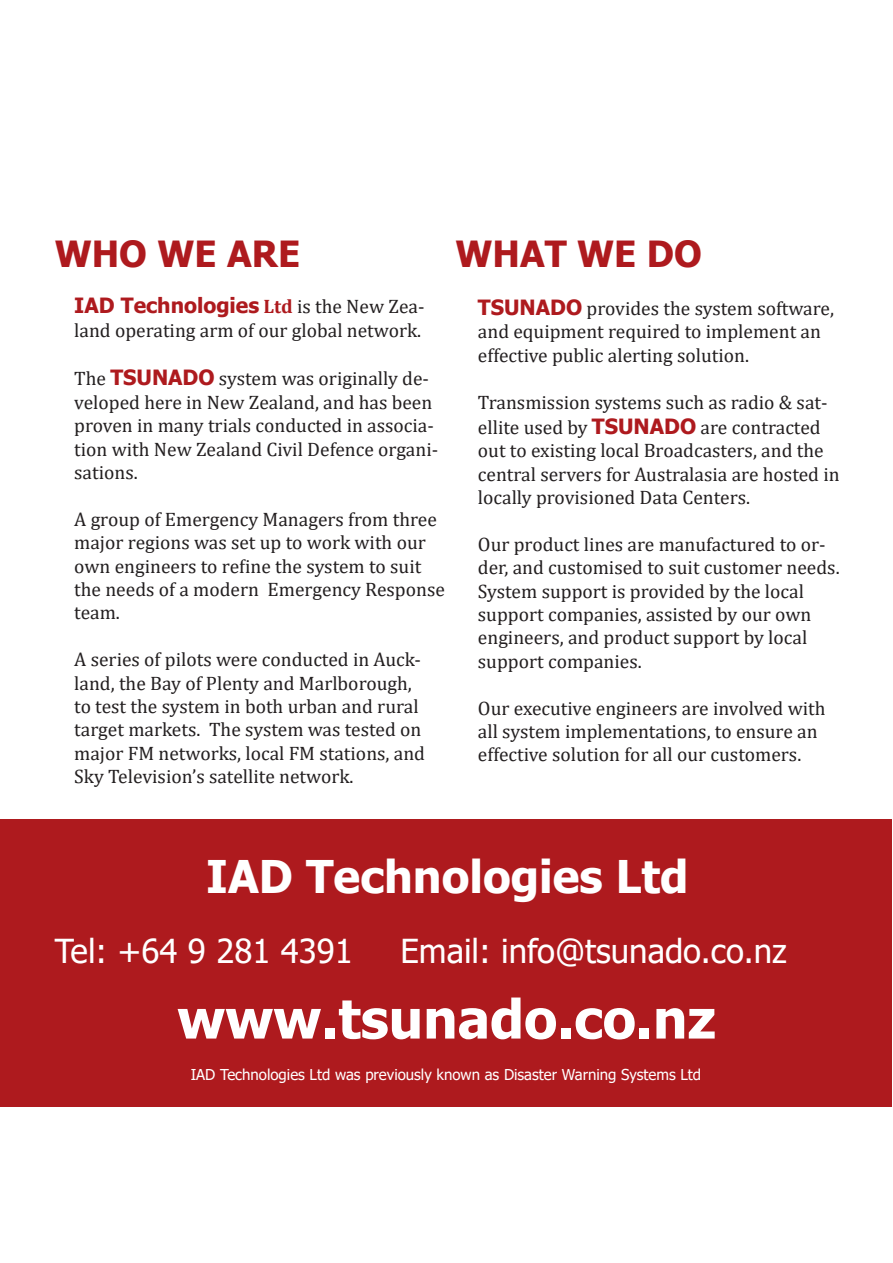
<style>
.page{position:relative;width:893px;height:1263px;background:#fff}
.page>*{position:absolute;margin:0;border:0;box-sizing:border-box;transform-origin:0 0}
.t1{font:700 54px "Tahoma";color:#fff}
.t2{font:700 45px "Tahoma";color:#fff}
.t3{font:700 36px "Tahoma";color:#ae1a1e}
.t4{font:33px "Tahoma";color:#fff}
.t5{font:700 21px "Tahoma";color:#ae1a1e}
.t6{font:19.5px/23.4px "Cambria";color:#231f20}
.t7{font:15px "Tahoma";color:#fff}
.s1{font-family:"Cambria";font-size:19.5px}
.s2{font-family:"Cambria";font-weight:400;font-size:19.5px;color:#231f20}
.s3{font-family:"Tahoma";font-weight:700;font-size:21px;color:#ae1a1e}
</style>
<div class="page">
<div style="left:1px;top:820px;width:891px;height:287px;background:#ae1a1e"></div>
<p class="t3" style="left:55px;top:228px;width:247px">WHO WE ARE</p>
<p class="t3" style="left:455px;top:228px;width:248px">WHAT WE DO</p>
<p class="t5" style="left:74px;top:291px;width:352px">IAD Technologies <span class="s1">Ltd</span> <span class="s2">is the New Zea-</span></p>
<p class="t6" style="left:74px;top:318px;width:349px">land operating arm of our global network.</p>
<p class="t6" style="left:74px;top:367px;width:365px">The <span class="s3">TSUNADO</span> system was originally de&shy;veloped here in New Zealand, and has been proven in many trials conducted in associa&shy;tion with New Zealand Civil Defence organi&shy;sations.</p>
<p class="t6" style="left:74px;top:507px;width:372px">A group of Emergency Managers from three major regions was set up to work with our own engineers to refine the system to suit the needs of a modern Emergency Response team.</p>
<p class="t6" style="left:74px;top:648px;width:352px">A series of pilots were conducted in Auck&shy;land, the Bay of Plenty and Marlborough, to test the system in both urban and rural target markets. The system was tested on major FM networks, local FM stations, and Sky Television’s satellite network.</p>
<p class="t6" style="left:478px;top:296px;width:358px"><span class="s3">TSUNADO</span> provides the system software, and equipment required to implement an effective public alerting solution.</p>
<p class="t6" style="left:478px;top:389px;width:351px;line-height:25.2px">Transmission systems such as radio &amp; sat&shy;ellite used by <span class="s3">TSUNADO</span> are contracted</p>
<p class="t6" style="left:478px;top:439px;width:363px">out to existing local Broadcasters, and the central servers for Australasia are hosted in locally provisioned Data Centers.</p>
<p class="t6" style="left:478px;top:532px;width:363px">Our product lines are manufactured to or&shy;der, and customised to suit customer needs.<br>System support is provided by the local support companies, assisted by our own engineers, and product support by local support companies.</p>
<p class="t6" style="left:478px;top:696px;width:349px">Our executive engineers are involved with all system implementations, to ensure an effective solution for all our customers.</p>
<p class="t2" style="left:206px;top:845px;width:484px">IAD Technologies Ltd</p>
<p class="t4" style="left:55px;top:929px;width:300px">Tel: +64 9 281 4391</p>
<p class="t4" style="left:400px;top:929px;width:388px">Email: info@tsunado.co.nz</p>
<p class="t1" style="left:177px;top:981px;width:540px">www.tsunado.co.nz</p>
<p class="t7" style="left:191px;top:1064px;width:512px">IAD Technologies Ltd was previously known as Disaster Warning Systems Ltd</p>
</div>
